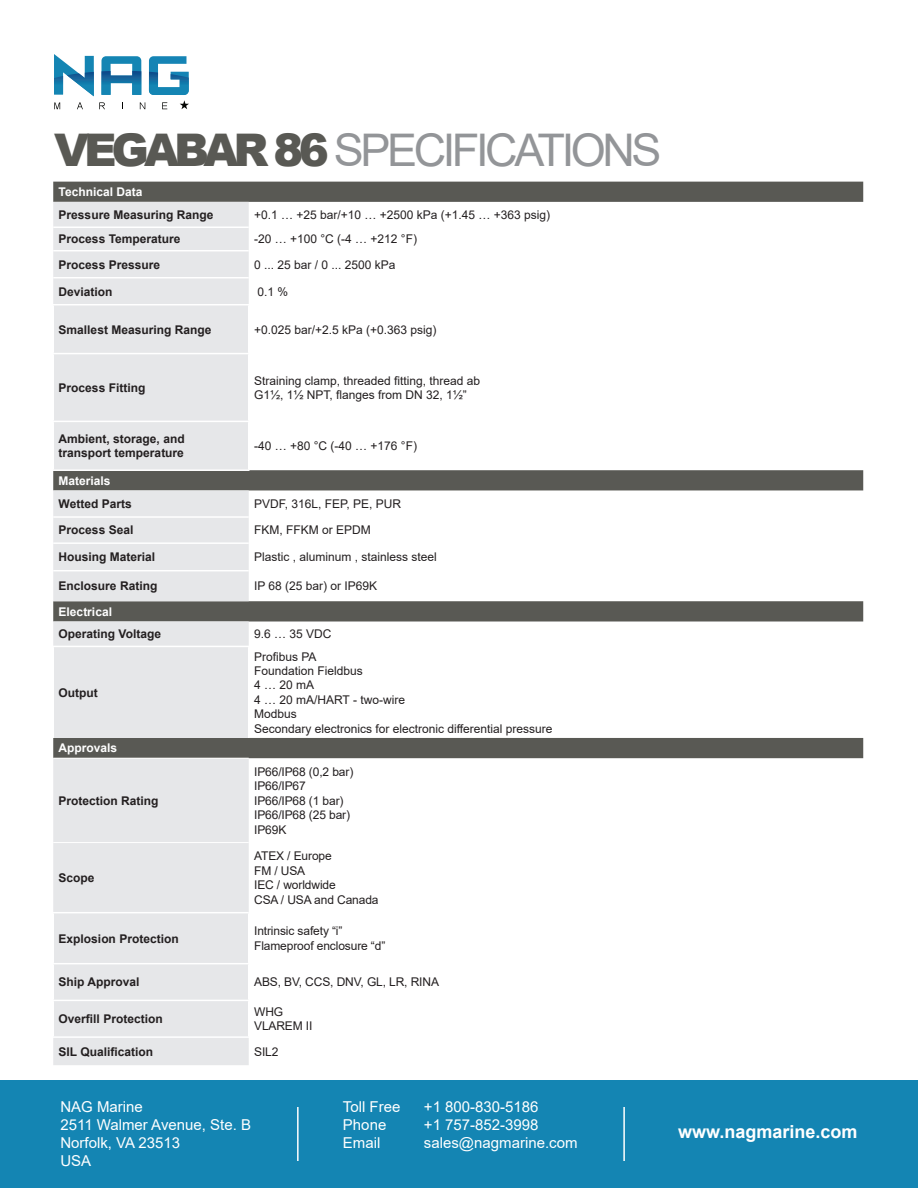
<style>
.page{position:relative;width:918px;height:1188px;background:#fff}
.page>*{position:absolute;margin:0;border:0;box-sizing:border-box;transform-origin:0 0}
.t1{font:45px "Arial";letter-spacing:-.075em;color:#939598}
.t2{font:700 18px "Arial";color:#fff}
.t3{font:15px "Arial";color:#fff}
.t4{font:12px "Arial";color:#231f20}
.t5{font:700 12px "Arial";color:#231f20}
.t6{font:700 12px "Arial";color:#fff}
.s1{font-weight:900;color:#595954}
</style>
<div class="page">
<svg style="left:53px;top:182px;width:810px;height:576px"></svg>
<svg style="left:53px;top:202px;width:196px;height:863px;background:#dcddde"></svg>
<hr style="left:53px;top:226px;width:196px;height:2px;background:#fff">
<hr style="left:53px;top:250px;width:196px;height:1px;background:#fff">
<hr style="left:53px;top:277px;width:196px;height:1px;background:#fff">
<hr style="left:53px;top:516px;width:196px;height:2px;background:#fff">
<hr style="left:53px;top:542px;width:196px;height:2px;background:#fff">
<hr style="left:53px;top:570px;width:196px;height:1px;background:#fff">
<hr style="left:52px;top:304px;width:197px;height:1px;background:#fff">
<hr style="left:52px;top:305px;width:2px;height:48px;background:#fff">
<hr style="left:248px;top:305px;width:1px;height:48px;background:#fff">
<hr style="left:52px;top:353px;width:197px;height:1px;background:#fff">
<hr style="left:52px;top:354px;width:2px;height:67px;background:#fff">
<hr style="left:248px;top:354px;width:1px;height:67px;background:#fff">
<hr style="left:52px;top:421px;width:197px;height:1px;background:#fff">
<hr style="left:52px;top:422px;width:2px;height:47px;background:#fff">
<hr style="left:248px;top:422px;width:1px;height:47px;background:#fff">
<hr style="left:52px;top:469px;width:197px;height:2px;background:#fff">
<hr style="left:52px;top:646px;width:197px;height:1px;background:#fff">
<hr style="left:52px;top:647px;width:2px;height:91px;background:#fff">
<hr style="left:248px;top:647px;width:1px;height:91px;background:#fff">
<hr style="left:52px;top:964px;width:2px;height:36px;background:#fff">
<hr style="left:248px;top:964px;width:1px;height:36px;background:#fff">
<hr style="left:52px;top:1000px;width:197px;height:1px;background:#fff">
<hr style="left:52px;top:1001px;width:2px;height:35px;background:#fff">
<hr style="left:248px;top:1001px;width:1px;height:35px;background:#fff">
<hr style="left:52px;top:1036px;width:197px;height:2px;background:#fff">
<hr style="left:53px;top:758px;width:196px;height:1px;background:#fff">
<hr style="left:53px;top:842px;width:196px;height:1px;background:#fff">
<hr style="left:52px;top:912px;width:197px;height:1px;background:#fff">
<hr style="left:52px;top:913px;width:2px;height:50px;background:#fff">
<hr style="left:248px;top:913px;width:1px;height:50px;background:#fff">
<hr style="left:52px;top:963px;width:197px;height:1px;background:#fff">
<div style="left:0;top:1080px;width:918px;height:108px;background:#1485b3"></div>
<hr style="left:297px;top:1107px;width:2px;height:54px;background:#fff">
<hr style="left:623px;top:1107px;width:2px;height:54px;background:#fff">
<svg style="left:54px;top:54px;width:135px;height:55px"></svg>
<p class="t1" style="left:54px;top:119px;width:609px"><span class="s1">VEGABAR 86</span> SPECIFICATIONS</p>
<p class="t6" style="left:59px;top:183px;width:85px">Technical Data</p>
<p class="t5" style="left:59px;top:206px;width:156px">Pressure Measuring Range</p>
<p class="t4" style="left:254px;top:206px;width:298px">+0.1 … +25 bar/+10 … +2500 kPa (+1.45 … +363 psig)</p>
<p class="t5" style="left:59px;top:231px;width:123px">Process Temperature</p>
<p class="t4" style="left:254px;top:231px;width:164px">-20 … +100 °C (-4 … +212 °F)</p>
<p class="t5" style="left:59px;top:256px;width:103px">Process Pressure</p>
<p class="t4" style="left:254px;top:256px;width:143px">0 ... 25 bar / 0 ... 2500 kPa</p>
<p class="t5" style="left:59px;top:283px;width:56px">Deviation</p>
<p class="t4" style="left:257px;top:283px;width:32px">0.1 %</p>
<p class="t5" style="left:59px;top:321px;width:154px">Smallest Measuring Range</p>
<p class="t4" style="left:254px;top:321px;width:184px">+0.025 bar/+2.5 kPa (+0.363 psig)</p>
<p class="t5" style="left:59px;top:379px;width:88px">Process Fitting</p>
<p class="t5" style="left:59px;top:430px;width:128px">Ambient, storage, and</p>
<p class="t5" style="left:59px;top:445px;width:127px">transport temperature</p>
<p class="t4" style="left:254px;top:372px;width:228px">Straining clamp, threaded fitting, thread ab</p>
<p class="t4" style="left:254px;top:387px;width:214px">G1½, 1½ NPT, flanges from DN 32, 1½”</p>
<p class="t4" style="left:254px;top:438px;width:164px">-40 … +80 °C (-40 … +176 °F)</p>
<p class="t6" style="left:59px;top:472px;width:54px">Materials</p>
<p class="t5" style="left:59px;top:495px;width:75px">Wetted Parts</p>
<p class="t4" style="left:254px;top:496px;width:149px">PVDF, 316L, FEP, PE, PUR</p>
<p class="t5" style="left:59px;top:522px;width:76px">Process Seal</p>
<p class="t4" style="left:254px;top:522px;width:118px">FKM, FFKM or EPDM</p>
<p class="t5" style="left:59px;top:549px;width:98px">Housing Material</p>
<p class="t4" style="left:254px;top:549px;width:184px">Plastic , aluminum , stainless steel</p>
<p class="t5" style="left:59px;top:578px;width:100px">Enclosure Rating</p>
<p class="t4" style="left:254px;top:578px;width:125px">IP 68 (25 bar) or IP69K</p>
<p class="t6" style="left:59px;top:603px;width:55px">Electrical</p>
<p class="t5" style="left:59px;top:626px;width:104px">Operating Voltage</p>
<p class="t4" style="left:254px;top:626px;width:79px">9.6 … 35 VDC</p>
<p class="t5" style="left:59px;top:684px;width:41px">Output</p>
<p class="t6" style="left:59px;top:740px;width:60px">Approvals</p>
<p class="t5" style="left:59px;top:792px;width:102px">Protection Rating</p>
<p class="t5" style="left:59px;top:869px;width:38px">Scope</p>
<p class="t5" style="left:59px;top:930px;width:122px">Explosion Protection</p>
<p class="t4" style="left:254px;top:648px;width:64px">Profibus PA</p>
<p class="t4" style="left:254px;top:662px;width:110px">Foundation Fieldbus</p>
<p class="t4" style="left:254px;top:677px;width:62px">4 … 20 mA</p>
<p class="t4" style="left:254px;top:691px;width:152px">4 … 20 mA/HART - two-wire</p>
<p class="t4" style="left:254px;top:706px;width:44px">Modbus</p>
<p class="t4" style="left:254px;top:720px;width:300px">Secondary electronics for electronic differential pressure</p>
<p class="t4" style="left:254px;top:763px;width:101px">IP66/IP68 (0,2 bar)</p>
<p class="t4" style="left:254px;top:778px;width:53px">IP66/IP67</p>
<p class="t4" style="left:254px;top:792px;width:91px">IP66/IP68 (1 bar)</p>
<p class="t4" style="left:254px;top:807px;width:98px">IP66/IP68 (25 bar)</p>
<p class="t4" style="left:254px;top:821px;width:34px">IP69K</p>
<p class="t4" style="left:254px;top:848px;width:79px">ATEX / Europe</p>
<p class="t4" style="left:254px;top:862px;width:53px">FM / USA</p>
<p class="t4" style="left:254px;top:877px;width:83px">IEC / worldwide</p>
<p class="t4" style="left:254px;top:891px;width:126px">CSA / USA and Canada</p>
<p class="t4" style="left:254px;top:923px;width:90px">Intrinsic safety “i”</p>
<p class="t4" style="left:254px;top:937px;width:133px">Flameproof enclosure “d”</p>
<p class="t5" style="left:59px;top:974px;width:82px">Ship Approval</p>
<p class="t4" style="left:254px;top:974px;width:186px">ABS, BV, CCS, DNV, GL, LR, RINA</p>
<p class="t5" style="left:59px;top:1010px;width:106px">Overfill Protection</p>
<p class="t4" style="left:254px;top:1003px;width:31px">WHG</p>
<p class="t4" style="left:254px;top:1018px;width:60px">VLAREM II</p>
<p class="t5" style="left:59px;top:1043px;width:96px">SIL Qualification</p>
<p class="t4" style="left:254px;top:1043px;width:26px">SIL2</p>
<p class="t3" style="left:60px;top:1097px;width:84px">NAG Marine</p>
<p class="t3" style="left:60px;top:1115px;width:192px">2511 Walmer Avenue, Ste. B</p>
<p class="t3" style="left:60px;top:1133px;width:121px">Norfolk, VA 23513</p>
<p class="t3" style="left:60px;top:1151px;width:32px">USA</p>
<p class="t3" style="left:343px;top:1097px;width:59px">Toll Free</p>
<p class="t3" style="left:343px;top:1115px;width:45px">Phone</p>
<p class="t3" style="left:343px;top:1133px;width:39px">Email</p>
<p class="t3" style="left:424px;top:1097px;width:116px">+1 800-830-5186</p>
<p class="t3" style="left:424px;top:1115px;width:116px">+1 757-852-3998</p>
<p class="t3" style="left:424px;top:1133px;width:155px">sales@nagmarine.com</p>
<p class="t2" style="left:678px;top:1119px;width:181px">www.nagmarine.com</p>
</div>
